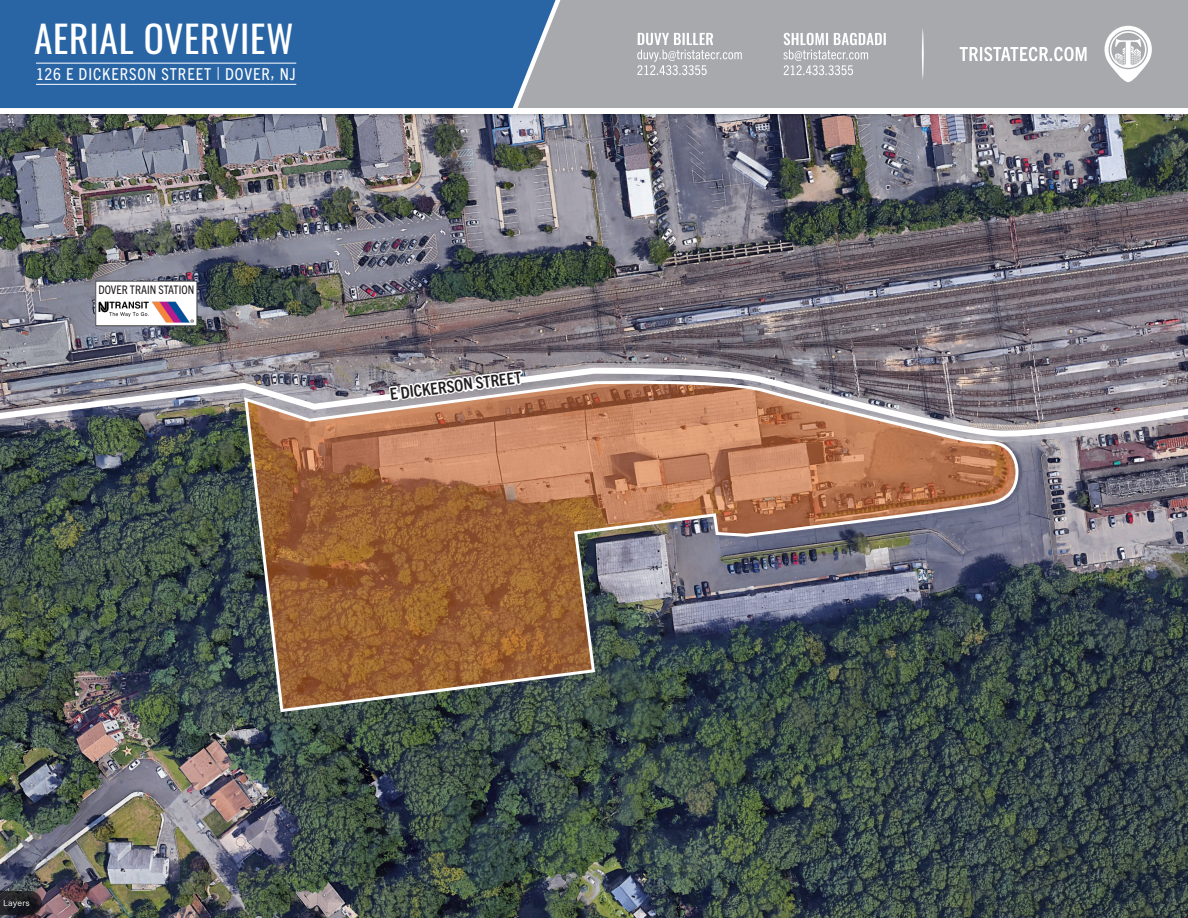
<style>
.page{position:relative;width:1188px;height:918px;background:#fff}
.page>*{position:absolute;margin:0;border:0;box-sizing:border-box;transform-origin:0 0}
.t1{font:37.5px "Oswald";letter-spacing:.02em;color:#fff}
.t2{font:condensed 16.5px "Trade Gothic Next LT Pro";letter-spacing:.06em;color:#fff}
.t3{font:700 condensed 16.5px "Trade Gothic Next SR Pro";color:#231f20}
.t4{font:condensed 11.85px "Trade Gothic Next LT Pro";color:#231f20}
</style>
<div class="page">
<div style="left:433px;top:0;width:755px;height:108px;background:#a8a9ad"></div>
<svg style="left:0;top:0;width:567px;height:115px;background:#3c71aa"></svg>
<hr style="left:36px;top:63px;width:260px;height:1px;background:#fff">
<hr style="left:36px;top:84px;width:260px;height:1px;background:#fff">
<svg style="left:783px;top:33px;width:103px;height:42px"></svg>
<svg style="left:637px;top:33px;width:105px;height:42px"></svg>
<svg style="left:922px;top:29px;width:2px;height:50px"></svg>
<svg style="left:1105px;top:26px;width:47px;height:56px"></svg>
<svg style="left:960px;top:47px;width:127px;height:14px"></svg>
<img style="left:0;top:115px;width:1188px;height:803px">
<img style="left:242px;top:444px;width:778px;height:270px">
<img style="left:0;top:370px;width:1188px;height:74px">
<div style="left:96px;top:281px;width:101px;height:45px;background:#fff"></div>
<img style="left:99px;top:301px;width:95px;height:22px">
<div style="left:95px;top:281px;width:102px;height:45px;border:1px solid #3e3e3f"></div>
<p class="t1" style="left:34px;top:6px;width:261px">AERIAL OVERVIEW</p>
<p class="t2" style="left:36px;top:62px;width:261px">126 E DICKERSON STREET | DOVER, NJ</p>
<p class="t4" style="left:98px;top:282px;width:97px">DOVER TRAIN STATION</p>
<p class="t3" style="left:389px;top:382px;width:134px;rotate:-7deg">E DICKERSON STREET</p>
</div>
